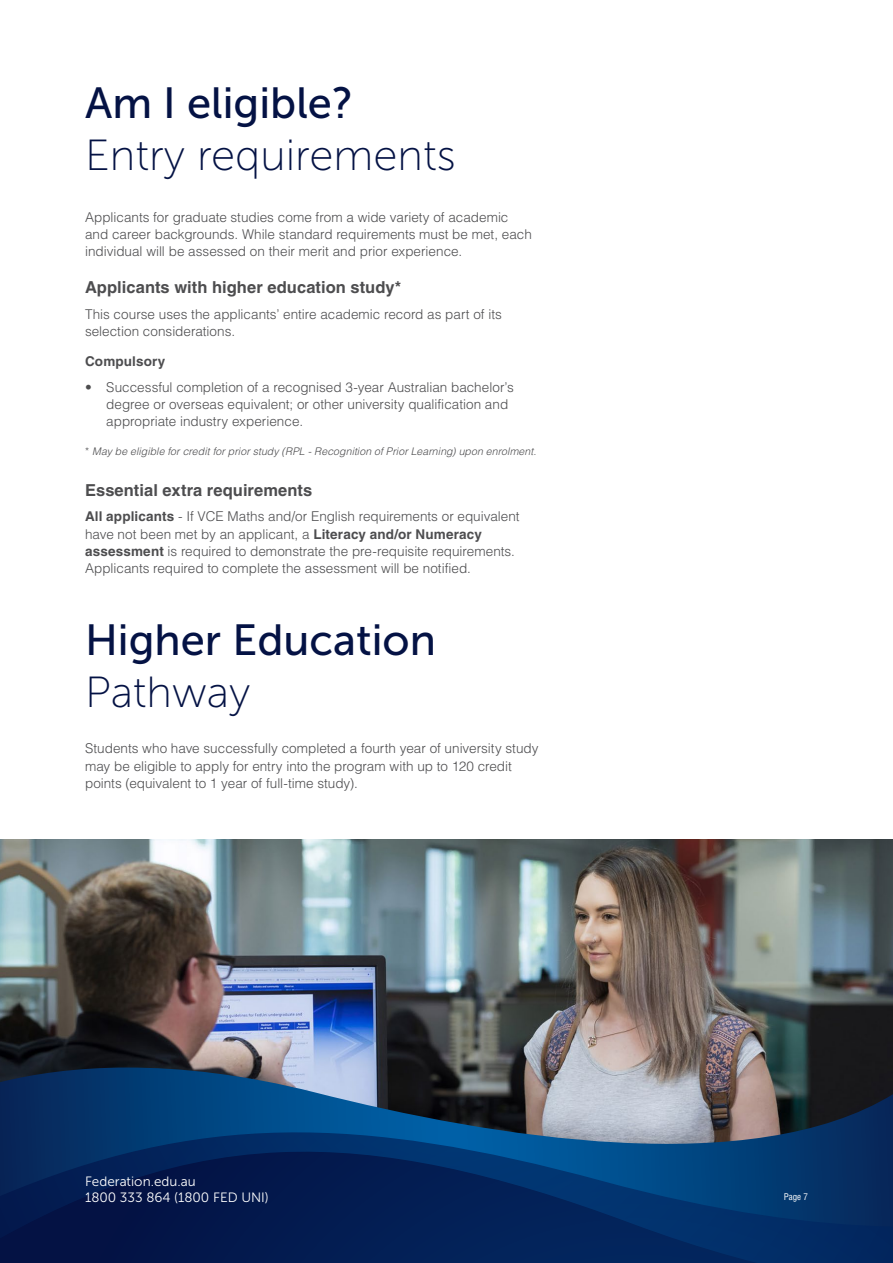
<style>
.page{position:relative;width:893px;height:1263px;background:#fff}
.page>*{position:absolute;margin:0;border:0;box-sizing:border-box;transform-origin:0 0}
.t1{font:43.5px "Museo Sans 500";color:#041244}
.t2{font:43.5px "Museo Sans 100";color:#041244}
.t3{font:700 16.5px "Helvetica LT Pro";letter-spacing:.005em;color:#4d4d4f}
.t4{font:300 13.5px/17.2px "Helvetica LT Pro";color:#4d4d4f}
.t5{font:13.5px/16.2px "Museo Sans 300";color:#fff}
.t6{font:700 13.5px "Helvetica LT Pro";letter-spacing:.01em;color:#4d4d4f}
.t7{font:italic 300 10.5px "Helvetica LT Pro";letter-spacing:.01em;color:#4d4d4f}
.t8{font:condensed 9px "Helvetica LT Pro";color:#fff}
.s1{font-weight:700}
</style>
<div class="page">
<img style="left:0;top:839px;width:893px;height:210px">
<svg style="left:0;top:1049px;width:893px;height:214px;background:#21345a"></svg>
<svg style="left:0;top:1067px;width:893px;height:159px;background:#1f416b"></svg>
<h1 class="t1" style="left:85px;top:79px;width:270px">Am I eligible?</h1>
<h1 class="t2" style="left:85px;top:132px;width:372px">Entry requirements</h1>
<p class="t4" style="left:85px;top:208px;width:448px">Applicants for graduate studies come from a wide variety of academic and career backgrounds. While standard requirements must be met, each individual will be assessed on their merit and prior experience.</p>
<p class="t3" style="left:85px;top:277px;width:318px">Applicants with higher education study*</p>
<p class="t4" style="left:85px;top:305px;width:418px">This course uses the applicants’ entire academic record as part of its selection considerations.</p>
<p class="t6" style="left:85px;top:353px;width:82px">Compulsory</p>
<p class="t4" style="left:106px;top:378px;width:409px;text-indent:-21px">• Successful completion of a recognised 3-year Australian bachelor’s degree or overseas equivalent; or other university qualification and appropriate industry experience.</p>
<p class="t7" style="left:85px;top:444px;width:453px">* May be eligible for credit for prior study (RPL - Recognition of Prior Learning) upon enrolment.</p>
<p class="t3" style="left:85px;top:480px;width:229px">Essential extra requirements</p>
<p class="t4" style="left:85px;top:508px;width:436px"><span class="s1">All applicants</span> - If VCE Maths and/or English requirements or equivalent have not been met by an applicant, a <span class="s1">Literacy and/or Numeracy assessment</span> is required to demonstrate the pre-requisite requirements.<br>Applicants required to complete the assessment will be notified.</p>
<h1 class="t1" style="left:85px;top:616px;width:352px">Higher Education</h1>
<h1 class="t2" style="left:85px;top:669px;width:167px">Pathway</h1>
<p class="t4" style="left:85px;top:740px;width:455px">Students who have successfully completed a fourth year of university study may be eligible to apply for entry into the program with up to 120 credit points (equivalent to 1 year of full-time study).</p>
<p class="t5" style="left:85px;top:1173px;width:185px">Federation.edu.au<br>1800 333 864 (1800 FED UNI)</p>
<p class="t8" style="left:784px;top:1191px;width:26px">Page 7</p>
</div>
